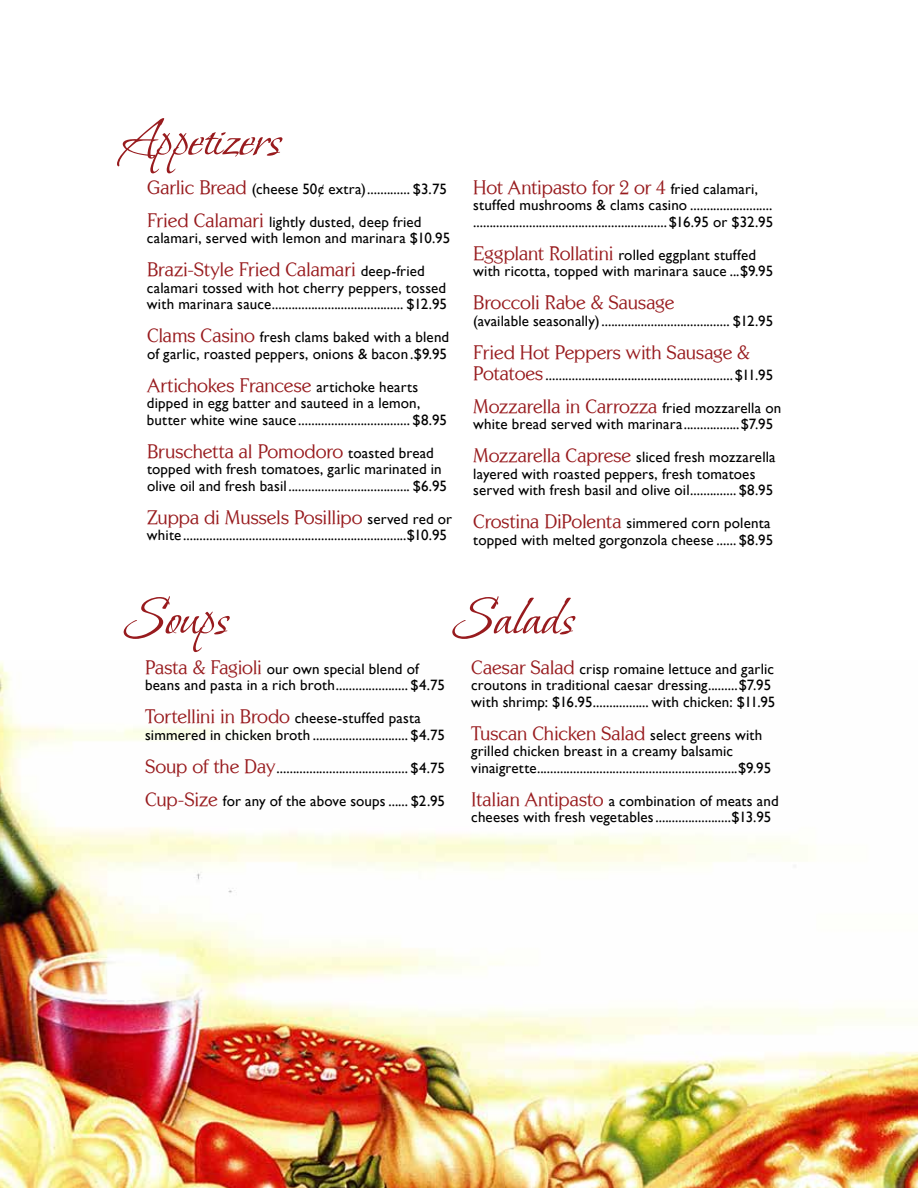
<style>
.page{position:relative;width:918px;height:1188px;background:#fff}
.page>*{position:absolute;margin:0;border:0;box-sizing:border-box;transform-origin:0 0}
.t1{font:58.5px "Bonheur Royale";color:#981b1e}
.t2{font:19.5px "Centabel";letter-spacing:-.01em;color:#981b1e}
.t3{font:15px/16.5px "Gill Sans";letter-spacing:.01em;color:#000}
.s1{font-family:"Centabel";font-size:19.5px;color:#981b1e}
.s2{font-family:"Gill Sans";font-size:15px;color:#000}
</style>
<div class="page">
<img style="left:0;top:662px;width:918px;height:526px">
<h1 class="t1" style="left:122px;top:109px;width:160px">Appetizers</h1>
<p class="t3" style="left:147px;top:180px;width:302px"><span class="s1">Garlic Bread</span> (cheese 50¢ extra)............. $3.75</p>
<p class="t3" style="left:147px;top:213px;width:305px"><span class="s1">Fried Calamari</span> lightly dusted, deep fried calamari, served with lemon and marinara $10.95</p>
<h2 class="t2" style="left:147px;top:258px;width:279px">Brazi-Style Fried Calamari <span class="s2">deep-fried</span></h2>
<p class="t3" style="left:147px;top:279px;width:302px">calamari tossed with hot cherry peppers, tossed with marinara sauce........................................ $12.95</p>
<p class="t3" style="left:147px;top:329px;width:304px"><span class="s1">Clams Casino</span> fresh clams baked with a blend of garlic, roasted peppers, onions &amp; bacon .$9.95</p>
<h2 class="t2" style="left:147px;top:374px;width:273px">Artichokes Francese <span class="s2">artichoke hearts</span></h2>
<p class="t3" style="left:147px;top:395px;width:302px">dipped in egg batter and sauteed in a lemon, butter white wine sauce .................................. $8.95</p>
<h2 class="t2" style="left:147px;top:440px;width:288px">Bruschetta al Pomodoro <span class="s2">toasted bread</span></h2>
<p class="t3" style="left:147px;top:461px;width:301px">topped with fresh tomatoes, garlic marinated in olive oil and fresh basil..................................... $6.95</p>
<h2 class="t2" style="left:147px;top:506px;width:307px">Zuppa di Mussels Posillipo <span class="s2">served red or</span></h2>
<p class="t3" style="left:147px;top:527px;width:302px">white....................................................................$10.95</p>
<h2 class="t2" style="left:473px;top:176px;width:286px">Hot Antipasto for 2 or 4 <span class="s2">fried calamari,</span></h2>
<p class="t3" style="left:473px;top:197px;width:302px">stuffed mushrooms &amp; clams casino ......................... ...........................................................$16.95 or $32.95</p>
<p class="t3" style="left:473px;top:246px;width:302px"><span class="s1">Eggplant Rollatini</span> rolled eggplant stuffed with ricotta, topped with marinara sauce ...$9.95</p>
<h2 class="t2" style="left:473px;top:291px;width:203px">Broccoli Rabe &amp; Sausage</h2>
<p class="t3" style="left:473px;top:312px;width:302px">(available seasonally)....................................... $12.95</p>
<h2 class="t2" style="left:473px;top:341px;width:279px">Fried Hot Peppers with Sausage &amp;</h2>
<p class="t3" style="left:473px;top:366px;width:301px"><span class="s1">Potatoes</span> .........................................................$11.95</p>
<h2 class="t2" style="left:473px;top:395px;width:310px">Mozzarella in Carrozza <span class="s2">fried mozzarella on</span></h2>
<p class="t3" style="left:473px;top:416px;width:302px">white bread served with marinara.................$7.95</p>
<p class="t3" style="left:473px;top:449px;width:304px"><span class="s1">Mozzarella Caprese</span> sliced fresh mozzarella layered with roasted peppers, fresh tomatoes served with fresh basil and olive oil.............. $8.95</p>
<p class="t3" style="left:473px;top:515px;width:302px"><span class="s1">Crostina DiPolenta</span> simmered corn polenta topped with melted gorgonzola cheese ...... $8.95</p>
<h1 class="t1" style="left:123px;top:588px;width:106px">Soups</h1>
<p class="t3" style="left:145px;top:660px;width:301px"><span class="s1">Pasta &amp; Fagioli</span> our own special blend of beans and pasta in a rich broth...................... $4.75</p>
<p class="t3" style="left:145px;top:710px;width:301px"><span class="s1">Tortellini in Brodo</span> cheese-stuffed pasta simmered in chicken broth ............................. $4.75</p>
<p class="t3" style="left:145px;top:751px;width:302px;line-height:33px"><span class="s1">Soup of the Day</span>........................................ $4.75<br><span class="s1">Cup-Size</span> for any of the above soups ...... $2.95</p>
<h1 class="t1" style="left:451px;top:588px;width:123px">Salads</h1>
<p class="t3" style="left:471px;top:660px;width:306px"><span class="s1">Caesar Salad</span> crisp romaine lettuce and garlic croutons in traditional caesar dressing.........$7.95 with shrimp: $16.95................. with chicken: $11.95</p>
<h2 class="t2" style="left:471px;top:722px;width:293px">Tuscan Chicken Salad <span class="s2">select greens with</span></h2>
<p class="t3" style="left:471px;top:743px;width:301px">grilled chicken breast in a creamy balsamic vinaigrette.............................................................$9.95</p>
<p class="t3" style="left:471px;top:792px;width:309px"><span class="s1">Italian Antipasto</span> a combination of meats and cheeses with fresh vegetables.......................$13.95</p>
</div>
